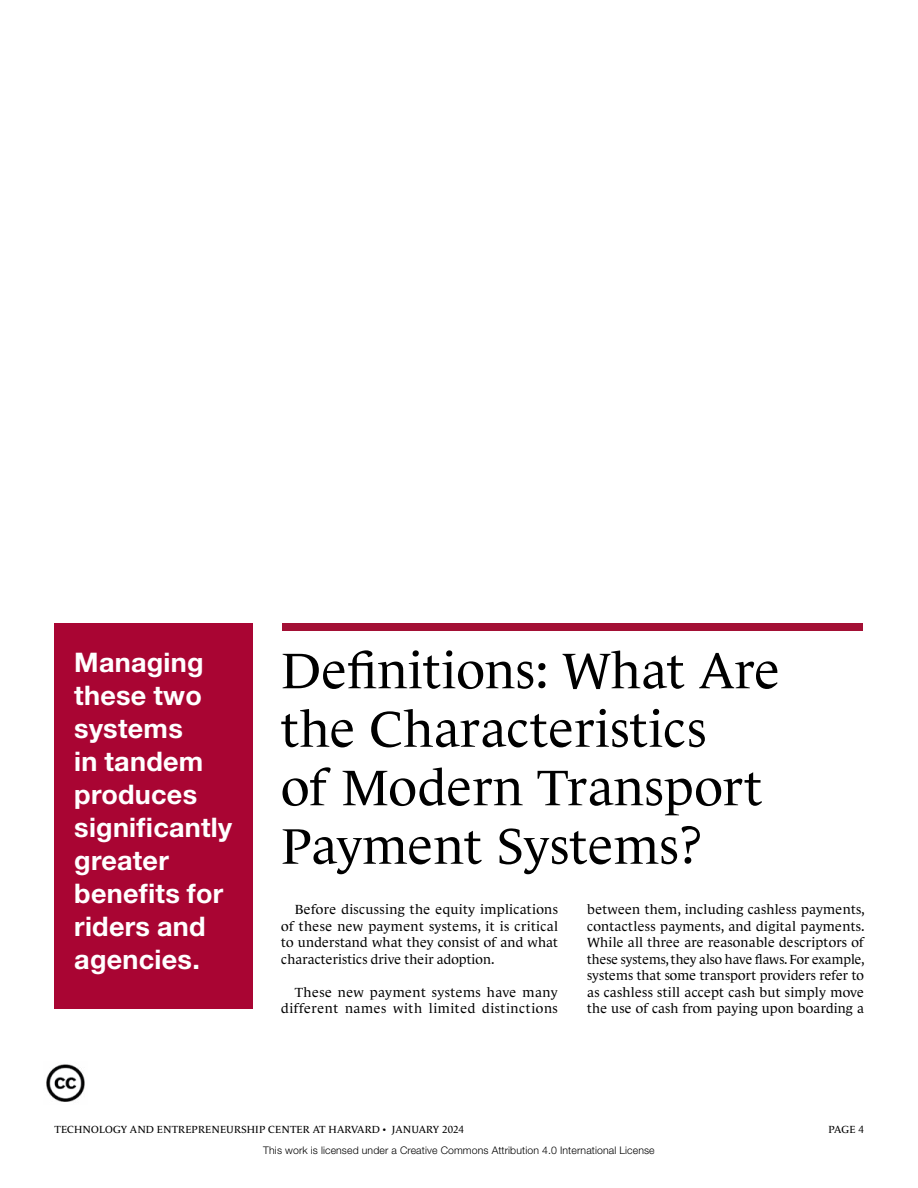
<style>
.page{position:relative;width:918px;height:1188px;background:#fff}
.page>*{position:absolute;margin:0;border:0;box-sizing:border-box;transform-origin:0 0}
.t1{font:51px/58.5px "Le Monde Journal Std";letter-spacing:.01em;color:#000}
.t2{font:700 27px/33px "Helvetica Neue LT Std";letter-spacing:.01em;color:#fff}
.t3{font:13.5px/16.5px "Le Monde Journal Std";letter-spacing:.015em;color:#000;text-align:justify}
.t4{font:13.5px/16.5px "Le Monde Journal Std";letter-spacing:.04em;color:#000;text-align:right}
.t5{font:300 10.5px "Helvetica Neue LT Std";letter-spacing:.01em;color:#000}
.t6{font:10.5px "Le Monde Journal Std";letter-spacing:.01em;color:#000}
</style>
<div class="page">
<div style="left:54px;top:623px;width:199px;height:386px;background:#a90533"></div>
<div style="left:282px;top:623px;width:580px;height:8px;background:#a31035"></div>
<img style="left:46px;top:1064px;width:39px;height:38px">
<h2 class="t2" style="left:74px;top:645px;width:159px">Managing these two systems<br>in tandem produces significantly greater benefits for riders and agencies.</h2>
<h1 class="t1" style="left:281px;top:641px;width:500px">Definitions: What Are the Characteristics<br>of Modern Transport<br>Payment Systems?</h1>
<p class="t3" style="left:281px;top:901px;width:278px;text-indent:14px">Before discussing the equity implications of these new payment systems, it is critical to understand what they consist of and what characteristics drive their adoption.</p>
<p class="t4" style="left:281px;top:984px;width:278px">These new payment systems have many different names with limited distinctions</p>
<p class="t3" style="left:587px;top:901px;width:279px">between them, including cashless payments, contactless payments, and digital payments.<br>While all three are reasonable descriptors of these systems, they also have flaws. For example, systems that some transport providers refer to as cashless still accept cash but simply move the use of cash from paying upon boarding a</p>
<p class="t6" style="left:55px;top:1124px;width:411px">TECHNOLOGY AND ENTREPRENEURSHIP CENTER AT HARVARD • JANUARY 2024</p>
<p class="t6" style="left:828px;top:1124px;width:37px">PAGE 4</p>
<p class="t5" style="left:263px;top:1144px;width:393px">This work is licensed under a Creative Commons Attribution 4.0 International License</p>
</div>
